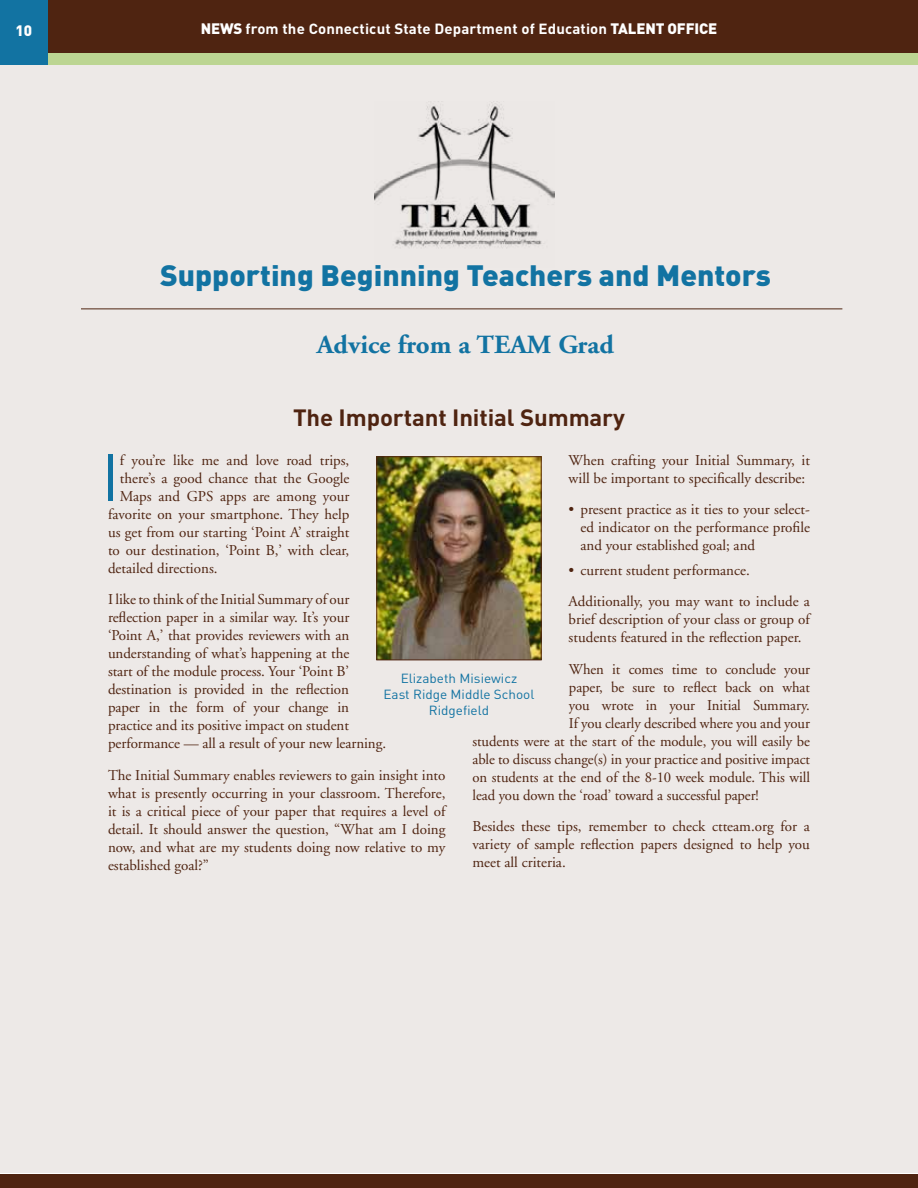
<style>
.page{position:relative;width:918px;height:1188px;background:#fff}
.page>*{position:absolute;margin:0;border:0;box-sizing:border-box;transform-origin:0 0}
.t1{font:65.55px "DIN";color:#1273a2}
.t2{font:900 29.1px "DIN";color:#1273a2}
.H2_plain{font:700 26.25px "Adobe Garamond";color:#1273a2}
.main_body_style{font:700 23.25px "DIN";letter-spacing:-.005em;color:#4f2411}
.t3{font:15px/18px "Adobe Garamond";letter-spacing:-.005em;color:#4f2411;text-align:justify}
.t4{font:900 15px "DIN";color:#fff}
.t5{font:700 14.55px "DIN";letter-spacing:.01em;color:#fff}
.main_body_style-2{font:13.05px/16.2px "DIN";color:#1273a2;text-align:center}
.s1{font-weight:900;font-size:15px}
</style>
<div class="page">
<div style="left:0;top:1174px;width:918px;height:14px;background:#4f2411"></div>
<div style="left:48px;top:0;width:870px;height:54px;background:#4f2411"></div>
<div style="left:48px;top:54px;width:870px;height:13px;background:#bcd592"></div>
<div style="left:0;top:0;width:48px;height:77px;background:#1273a2"></div>
<div style="left:0;top:65px;width:918px;height:1107px;background:#ede9e7"></div>
<img style="left:375px;top:102px;width:180px;height:147px">
<img style="left:378px;top:458px;width:162px;height:200px">
<div style="left:376px;top:456px;width:166px;height:204px;border:1px solid #4f2411"></div>
<hr style="left:81px;top:309px;width:761px;height:1px;background:#4f2411">
<p class="t4" style="left:15px;top:21px;width:18px">10</p>
<p class="t5" style="left:201px;top:19px;width:518px"><span class="s1">NEWS</span> from the Connecticut State Department of Education <span class="s1">TALENT OFFICE</span></p>
<p class="t2" style="left:160px;top:256px;width:612px">Supporting Beginning Teachers and Mentors</p>
<p class="H2_plain" style="left:317px;top:330px;width:299px">Advice from a TEAM Grad</p>
<p class="main_body_style" style="left:293px;top:402px;width:333px">The Important Initial Summary</p>
<p class="t1" style="left:101px;top:436px;width:20px">I</p>
<p class="t3" style="left:120px;top:451px;width:231px">f you’re like me and love road trips,</p>
<p class="t3" style="left:569px;top:451px;width:243px">When crafting your Initial Summary, it will be important to specifically describe:</p>
<p class="t3" style="left:580px;top:501px;width:231px;text-indent:-12px">• present practice as it ties to your select&shy;ed indicator on the performance profile and your established goal; and</p>
<p class="t3" style="left:569px;top:561px;width:183px">• current student performance.</p>
<p class="t3" style="left:569px;top:593px;width:243px">Additionally, you may want to include a brief description of your class or group of students featured in the reflection paper.</p>
<p class="t3" style="left:569px;top:660px;width:243px">When it comes time to conclude your</p>
<p class="t3" style="left:569px;top:678px;width:242px">paper, be sure to reflect back on what</p>
<p class="t3" style="left:569px;top:696px;width:243px">you wrote in your Initial Summary.</p>
<p class="t3" style="left:569px;top:714px;width:243px">If you clearly described where you and your</p>
<p class="t3" style="left:472px;top:732px;width:339px">students were at the start of the module, you will easily be</p>
<p class="t3" style="left:472px;top:750px;width:339px">able to discuss change(s) in your practice and positive impact</p>
<p class="t3" style="left:472px;top:768px;width:339px">on students at the end of the 8-10 week module. This will</p>
<p class="t3" style="left:472px;top:786px;width:288px">lead you down the ‘road’ toward a successful paper!</p>
<p class="t3" style="left:472px;top:818px;width:339px">Besides these tips, remember to check ctteam.org for a variety of sample reflection papers designed to help you meet all criteria.</p>
<p class="t3" style="left:120px;top:469px;width:231px">there’s a good chance that the Google</p>
<p class="t3" style="left:120px;top:487px;width:231px">Maps and GPS apps are among your</p>
<p class="t3" style="left:108px;top:505px;width:243px">favorite on your smartphone. They help</p>
<p class="t3" style="left:108px;top:523px;width:243px">us get from our starting ‘Point A’ straight</p>
<p class="t3" style="left:108px;top:541px;width:243px">to our destination, ‘Point B,’ with clear,</p>
<p class="t3" style="left:108px;top:559px;width:111px">detailed directions.</p>
<p class="t3" style="left:108px;top:591px;width:280px;text-align:left">I like to think of the Initial Summary of our reflection paper in a similar way. It’s your ‘Point A,’ that provides reviewers with an understanding of what’s happening at the<br>start of the module process. Your ‘Point B’ destination is provided in the reflection<br>paper in the form of your change in practice and its positive impact on student performance — all a result of your new learning.</p>
<p class="t3" style="left:108px;top:766px;width:339px">The Initial Summary enables reviewers to gain insight into what is presently occurring in your classroom. Therefore, it is a critical piece of your paper that requires a level of detail. It should answer the question, “What am I doing now, and what are my students doing now relative to my established goal?”</p>
<p class="main_body_style-2" style="left:401px;top:670px;width:118px">Elizabeth Misiewicz</p>
<p class="main_body_style-2" style="left:384px;top:686px;width:152px">East Ridge Middle School<br>Ridgefield</p>
</div>
